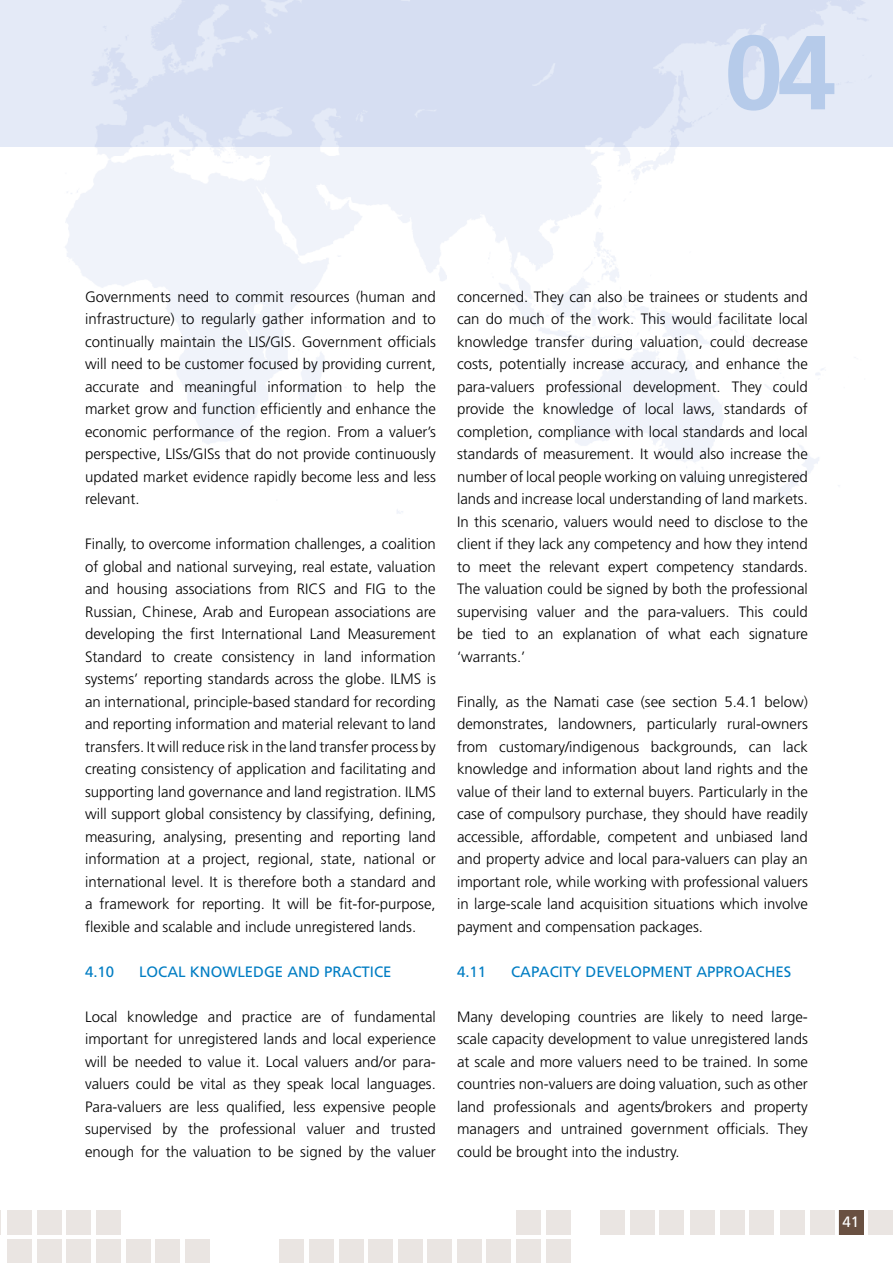
<style>
.page{position:relative;width:893px;height:1263px;background:#fff}
.page>*{position:absolute;margin:0;border:0;box-sizing:border-box;transform-origin:0 0}
.t1{font:700 105px "Frutiger";color:#b6cbea}
.t2{font:300 15px/22.5px "Frutiger";color:#000;text-align:justify}
.t3{font:15px "Frutiger";color:#007dc3}
.t4{font:15px "Frutiger";color:#fff}
</style>
<div class="page">
<div style="left:37px;top:1210px;width:24px;height:25px;background:#eae5e2"></div>
<div style="left:7px;top:1239px;width:25px;height:24px;background:#eae5e2"></div>
<div style="left:66px;top:1210px;width:25px;height:25px;background:#eae5e2"></div>
<div style="left:37px;top:1239px;width:25px;height:24px;background:#eae5e2"></div>
<div style="left:96px;top:1210px;width:25px;height:25px;background:#eae5e2"></div>
<div style="left:67px;top:1239px;width:24px;height:24px;background:#eae5e2"></div>
<div style="left:96px;top:1239px;width:25px;height:24px;background:#eae5e2"></div>
<div style="left:126px;top:1239px;width:24px;height:24px;background:#eae5e2"></div>
<div style="left:7px;top:1210px;width:25px;height:25px;background:#eae5e2"></div>
<div style="left:600px;top:1210px;width:25px;height:25px;background:#eae5e2"></div>
<div style="left:780px;top:1210px;width:25px;height:25px;background:#eae5e2"></div>
<div style="left:279px;top:1239px;width:25px;height:24px;background:#eae5e2"></div>
<div style="left:427px;top:1239px;width:25px;height:24px;background:#eae5e2"></div>
<div style="left:630px;top:1210px;width:24px;height:25px;background:#eae5e2"></div>
<div style="left:155px;top:1239px;width:25px;height:24px;background:#eae5e2"></div>
<div style="left:810px;top:1210px;width:25px;height:25px;background:#eae5e2"></div>
<div style="left:868px;top:1210px;width:25px;height:25px;background:#eae5e2"></div>
<div style="left:309px;top:1239px;width:25px;height:24px;background:#eae5e2"></div>
<div style="left:457px;top:1239px;width:25px;height:24px;background:#eae5e2"></div>
<div style="left:659px;top:1210px;width:25px;height:25px;background:#eae5e2"></div>
<div style="left:185px;top:1239px;width:25px;height:24px;background:#eae5e2"></div>
<div style="left:838px;top:1210px;width:25px;height:25px;background:#f0edec"></div>
<div style="left:339px;top:1239px;width:24px;height:24px;background:#eae5e2"></div>
<div style="left:487px;top:1239px;width:24px;height:24px;background:#eae5e2"></div>
<div style="left:368px;top:1239px;width:25px;height:24px;background:#eae5e2"></div>
<div style="left:516px;top:1239px;width:25px;height:24px;background:#eae5e2"></div>
<div style="left:516px;top:1210px;width:25px;height:25px;background:#eae5e2"></div>
<div style="left:690px;top:1210px;width:25px;height:25px;background:#eae5e2"></div>
<div style="left:398px;top:1239px;width:25px;height:24px;background:#eae5e2"></div>
<div style="left:546px;top:1239px;width:25px;height:24px;background:#eae5e2"></div>
<div style="left:546px;top:1210px;width:25px;height:25px;background:#eae5e2"></div>
<div style="left:720px;top:1210px;width:24px;height:25px;background:#eae5e2"></div>
<div style="left:749px;top:1210px;width:25px;height:25px;background:#eae5e2"></div>
<div style="left:839px;top:1210px;width:24px;height:25px;background:#695041"></div>
<svg style="left:0;top:1210px;width:1px;height:25px"></svg>
<div style="left:0;top:0;width:893px;height:147px;background:linear-gradient(to right,#dbe2f4,#dce3f4)"></div>
<h1 class="t1" style="left:724px;top:11px;width:113px">04</h1>
<p class="t2" style="left:85px;top:285px;width:352px">Governments need to commit resources (human and infrastructure) to regularly gather information and to continually maintain the LIS/GIS. Government officials will need to be customer focused by providing current, accurate and meaningful information to help the market grow and function efficiently and enhance the economic performance of the region. From a valuer’s perspective, LISs/GISs that do not provide continuously updated market evidence rapidly become less and less relevant.</p>
<p class="t2" style="left:85px;top:533px;width:352px">Finally, to overcome information challenges, a coalition of global and national surveying, real estate, valuation and housing associations from RICS and FIG to the Russian, Chinese, Arab and European associations are developing the first International Land Measurement Standard to create consistency in land information systems’ reporting standards across the globe. ILMS is an international, principle-based standard for recording and reporting information and material relevant to land transfers. It will reduce risk in the land transfer process by creating consistency of application and facilitating and supporting land governance and land registration. ILMS will support global consistency by classifying, defining, measuring, analysing, presenting and reporting land information at a project, regional, state, national or international level. It is therefore both a standard and a framework for reporting. It will be fit-for-purpose, flexible and scalable and include unregistered lands.</p>
<p class="t3" style="left:85px;top:962px;width:31px">4.10</p>
<p class="t3" style="left:139px;top:962px;width:254px">LOCAL KNOWLEDGE AND PRACTICE</p>
<p class="t2" style="left:85px;top:1005px;width:352px">Local knowledge and practice are of fundamental important for unregistered lands and local experience will be needed to value it. Local valuers and/or para&shy;valuers could be vital as they speak local languages.<br>Para-valuers are less qualified, less expensive people supervised by the professional valuer and trusted enough for the valuation to be signed by the valuer</p>
<p class="t2" style="left:457px;top:285px;width:352px">concerned. They can also be trainees or students and can do much of the work. This would facilitate local knowledge transfer during valuation, could decrease costs, potentially increase accuracy, and enhance the para-valuers professional development. They could provide the knowledge of local laws, standards of completion, compliance with local standards and local standards of measurement. It would also increase the number of local people working on valuing unregistered lands and increase local understanding of land markets.<br>In this scenario, valuers would need to disclose to the client if they lack any competency and how they intend to meet the relevant expert competency standards.<br>The valuation could be signed by both the professional supervising valuer and the para-valuers. This could be tied to an explanation of what each signature ‘warrants.’</p>
<p class="t2" style="left:457px;top:690px;width:352px">Finally, as the Namati case (see section 5.4.1 below) demonstrates, landowners, particularly rural-owners from customary/indigenous backgrounds, can lack knowledge and information about land rights and the value of their land to external buyers. Particularly in the case of compulsory purchase, they should have readily accessible, affordable, competent and unbiased land and property advice and local para-valuers can play an important role, while working with professional valuers in large-scale land acquisition situations which involve payment and compensation packages.</p>
<p class="t3" style="left:457px;top:962px;width:31px">4.11</p>
<p class="t3" style="left:511px;top:962px;width:282px">CAPACITY DEVELOPMENT APPROACHES</p>
<p class="t2" style="left:457px;top:1005px;width:352px">Many developing countries are likely to need large&shy;scale capacity development to value unregistered lands at scale and more valuers need to be trained. In some countries non-valuers are doing valuation, such as other land professionals and agents/brokers and property managers and untrained government officials. They could be brought into the industry.</p>
<p class="t4" style="left:842px;top:1213px;width:18px">41</p>
</div>
